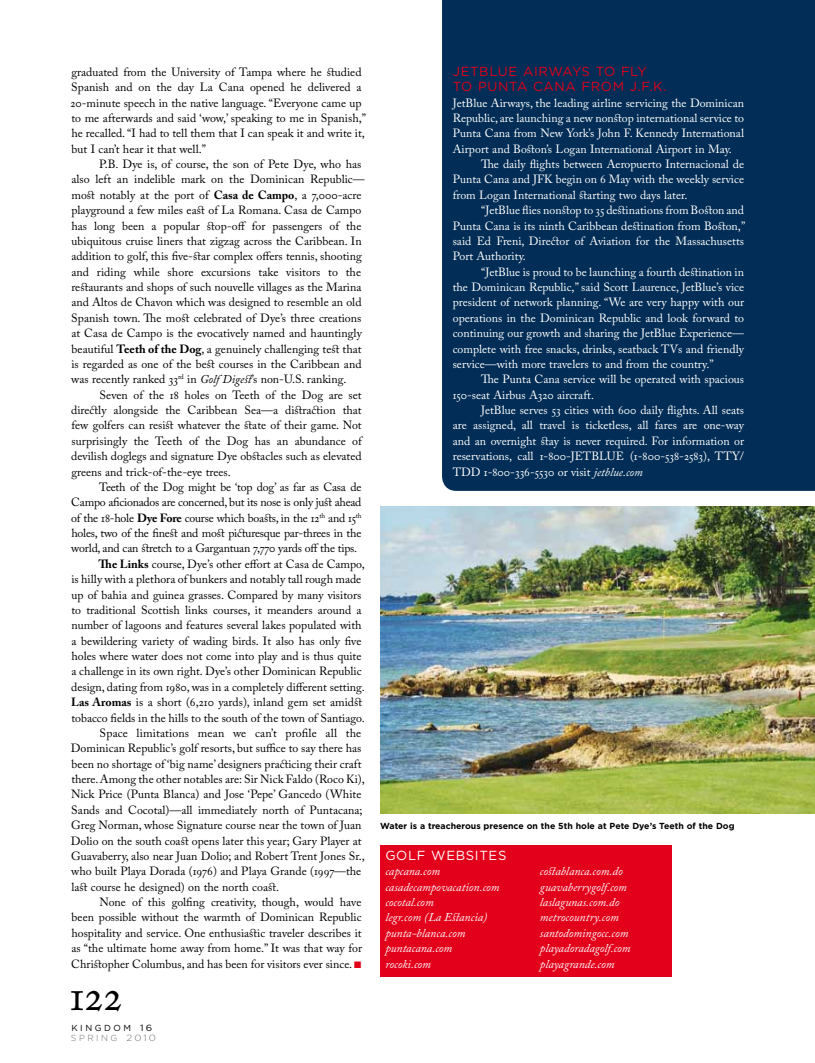
<style>
.page{position:relative;width:815px;height:1063px;background:#fff}
.page>*{position:absolute;margin:0;border:0;box-sizing:border-box;transform-origin:0 0}
.t1{font:45px "Adobe Caslon Pro";color:#000}
.t2{font:13.12px/15.4px "Gotham HTF";letter-spacing:.05em;color:#e2001a}
.t3{font:13.12px "Gotham HTF";letter-spacing:.05em;color:#fff}
.t4{font:11.88px/15.4px "Adobe Caslon Pro";color:#000}
.t5{font:11.88px/15.4px "Adobe Caslon Pro";color:#fff;text-align:justify}
.t6{font:11.88px "Adobe Caslon Pro";letter-spacing:-.02em;color:#000}
.t7{font:italic 11.88px/15.4px "Adobe Caslon Pro";color:#fff}
.t8{font:700 8.75px "Gotham HTF";color:#000}
.t9{font:8.75px/10px "Gotham HTF";letter-spacing:.285em;color:#000}
.s1{font-weight:700}
.s2{font-style:italic}
.s3{color:#e2001a}
.s4{font-size:9px}
.s5{font-weight:300;color:#707172}
.s6{font-weight:300;font-size:9px;color:#707172}
</style>
<div class="page">
<img style="left:380px;top:506px;width:435px;height:308px">
<div style="left:380px;top:844px;width:291px;height:132px;background:#e2001a"></div>
<div style="left:442px;top:0;width:373px;height:491px;background:#012d56"></div>
<p class="t4" style="left:70px;top:64px;width:297px">graduated from the University of Tampa where he studied Spanish and on the day La Cana opened he delivered a 20-minute speech in the native language. “Everyone came up to me afterwards and said ‘wow,’ speaking to me in Spanish,” he recalled. “I had to tell them that I can speak it and write it, but I can’t hear it that well.”</p>
<p class="t4" style="left:71px;top:156px;width:295px;text-indent:28px">P.B. Dye is, of course, the son of Pete Dye, who has also left an indelible mark on the Dominican Republic— most notably at the port of <span class="s1">Casa de Campo</span>, a 7,000-acre playground a few miles east of La Romana. Casa de Campo has long been a popular stop-off for passengers of the ubiquitous cruise liners that zigzag across the Caribbean. In addition to golf, this five-star complex offers tennis, shooting and riding while shore excursions take visitors to the restaurants and shops of such nouvelle villages as the Marina and Altos de Chavon which was designed to resemble an old Spanish town. The most celebrated of Dye’s three creations at Casa de Campo is the evocatively named and hauntingly beautiful <span class="s1">Teeth of the Dog</span>, a genuinely challenging test that is regarded as one of the best courses in the Caribbean and was recently ranked 33<sup>rd</sup> in <span class="s2">Golf Digest</span>’s non-U.S. ranking.</p>
<p class="t4" style="left:71px;top:387px;width:292px;text-align:justify;text-indent:28px">Seven of the 18 holes on Teeth of the Dog are set directly alongside the Caribbean Sea—a distraction that few golfers can resist whatever the state of their game. Not surprisingly the Teeth of the Dog has an abundance of devilish doglegs and signature Dye obstacles such as elevated greens and trick-of-the-eye trees.</p>
<p class="t6" style="left:99px;top:480px;width:264px">Teeth of the Dog might be ‘top dog’ as far as Casa de</p>
<p class="t6" style="left:71px;top:495px;width:292px">Campo aficionados are concerned, but its nose is only just ahead</p>
<p class="t6" style="left:71px;top:511px;width:292px">of the 18-hole <span class="s1">Dye Fore</span> course which boasts, in the 12<sup>th</sup> and 15<sup>th</sup></p>
<p class="t6" style="left:71px;top:526px;width:292px">holes, two of the finest and most picturesque par-threes in the</p>
<p class="t6" style="left:71px;top:541px;width:287px">world, and can stretch to a Gargantuan 7,770 yards off the tips.</p>
<p class="t4" style="left:99px;top:556px;width:268px"><span class="s1">The Links</span> course, Dye’s other effort at Casa de Campo,</p>
<p class="t4" style="left:71px;top:571px;width:291px">is hilly with a plethora of bunkers and notably tall rough made</p>
<p class="t4" style="left:72px;top:587px;width:291px">up of bahia and guinea grasses. Compared by many visitors</p>
<p class="t4" style="left:71px;top:602px;width:292px">to traditional Scottish links courses, it meanders around a</p>
<p class="t4" style="left:71px;top:617px;width:292px">number of lagoons and features several lakes populated with</p>
<p class="t4" style="left:71px;top:633px;width:292px">a bewildering variety of wading birds. It also has only five</p>
<p class="t4" style="left:71px;top:648px;width:292px">holes where water does not come into play and is thus quite</p>
<p class="t4" style="left:71px;top:664px;width:292px">a challenge in its own right. Dye’s other Dominican Republic</p>
<p class="t4" style="left:71px;top:679px;width:295px">design, dating from 1980, was in a completely different setting.</p>
<p class="t4" style="left:71px;top:694px;width:292px"><span class="s1">Las Aromas</span> is a short (6,210 yards), inland gem set amidst</p>
<p class="t4" style="left:71px;top:710px;width:295px">tobacco fields in the hills to the south of the town of Santiago.</p>
<p class="t4" style="left:100px;top:725px;width:263px">Space limitations mean we can’t profile all the</p>
<p class="t4" style="left:71px;top:741px;width:292px">Dominican Republic’s golf resorts, but suffice to say there has</p>
<p class="t4" style="left:72px;top:756px;width:292px">been no shortage of ‘big name’ designers practicing their craft</p>
<p class="t4" style="left:71px;top:771px;width:295px">there. Among the other notables are: Sir Nick Faldo (Roco Ki),</p>
<p class="t4" style="left:71px;top:787px;width:292px">Nick Price (Punta Blanca) and Jose ‘Pepe’ Gancedo (White</p>
<p class="t4" style="left:71px;top:802px;width:293px">Sands and Cocotal)—all immediately north of Puntacana;</p>
<p class="t4" style="left:71px;top:817px;width:292px">Greg Norman, whose Signature course near the town of Juan</p>
<p class="t4" style="left:71px;top:833px;width:292px">Dolio on the south coast opens later this year; Gary Player at</p>
<p class="t4" style="left:71px;top:848px;width:295px">Guavaberry, also near Juan Dolio; and Robert Trent Jones Sr.,</p>
<p class="t4" style="left:71px;top:864px;width:292px">who built Playa Dorada (1976) and Playa Grande (1997—the</p>
<p class="t4" style="left:71px;top:879px;width:209px">last course he designed) on the north coast.</p>
<p class="t4" style="left:99px;top:894px;width:263px">None of this golfing creativity, though, would have</p>
<p class="t4" style="left:72px;top:910px;width:292px">been possible without the warmth of Dominican Republic</p>
<p class="t4" style="left:71px;top:925px;width:292px">hospitality and service. One enthusiastic traveler describes it</p>
<p class="t4" style="left:71px;top:940px;width:292px">as “the ultimate home away from home.” It was that way for</p>
<p class="t4" style="left:71px;top:956px;width:292px">Christopher Columbus, and has been for visitors ever since. <span class="s3">■</span></p>
<h1 class="t1" style="left:70px;top:968px;width:54px">122</h1>
<p class="t9" style="left:71px;top:1023px;width:86px">KINGDOM <span class="s4">16<br></span><span class="s5">SPRING</span> <span class="s6">2010</span></p>
<p class="t2" style="left:453px;top:63px;width:215px">JETB LUE AIRWAYS TO FLY<br>TO PUNTA CANA FROM J.F.K.</p>
<p class="t5" style="left:453px;top:95px;width:293px">JetBlue Airways, the leading airline servicing the Dominican Republic, are launching a new nonstop international service to Punta Cana from New York’s John F. Kennedy International Airport and Boston’s Logan International Airport in May.</p>
<p class="t5" style="left:453px;top:156px;width:293px;text-indent:28px">The daily flights between Aeropuerto Internacional de Punta Cana and JFK begin on 6 May with the weekly service from Logan International starting two days later.</p>
<p class="t5" style="left:453px;top:202px;width:294px;text-indent:28px">“JetBlue flies nonstop to 35 destinations from Boston and Punta Cana is its ninth Caribbean destination from Boston,” said Ed Freni, Director of Aviation for the Massachusetts Port Authority.</p>
<p class="t5" style="left:453px;top:264px;width:293px;text-indent:28px">“JetBlue is proud to be launching a fourth destination in the Dominican Republic,” said Scott Laurence, JetBlue’s vice president of network planning. “We are very happy with our operations in the Dominican Republic and look forward to continuing our growth and sharing the JetBlue Experience— complete with free snacks, drinks, seatback TVs and friendly service—with more travelers to and from the country.”</p>
<p class="t5" style="left:453px;top:372px;width:293px;text-indent:28px">The Punta Cana service will be operated with spacious<br>150-seat Airbus A320 aircraft.</p>
<p class="t5" style="left:453px;top:402px;width:293px;text-indent:28px">JetBlue serves 53 cities with 600 daily flights. All seats are assigned, all travel is ticketless, all fares are one-way and an overnight stay is never required. For information or reservations, call 1-800-JETBLUE (1-800-538-2583), TTY/ TDD 1-800-336-5530 or visit <span class="s2">jetblue.com</span></p>
<p class="t8" style="left:380px;top:821px;width:356px">Water is a treacherous presence on the 5th hole at Pete Dye’s Teeth of the Dog</p>
<p class="t3" style="left:385px;top:848px;width:123px">GOLF WEBSITES</p>
<p class="t7" style="left:385px;top:863px;width:116px">capcana.com casadecampovacation.com cocotal.com<br>legr.com (La Estancia) punta-blanca.com puntacana.com rocoki.com</p>
<p class="t7" style="left:540px;top:863px;width:92px">costablanca.com.do guavaberrygolf.com laslagunas.com.do metrocountry.com santodomingocc.com playadoradagolf.com playagrande.com</p>
</div>
